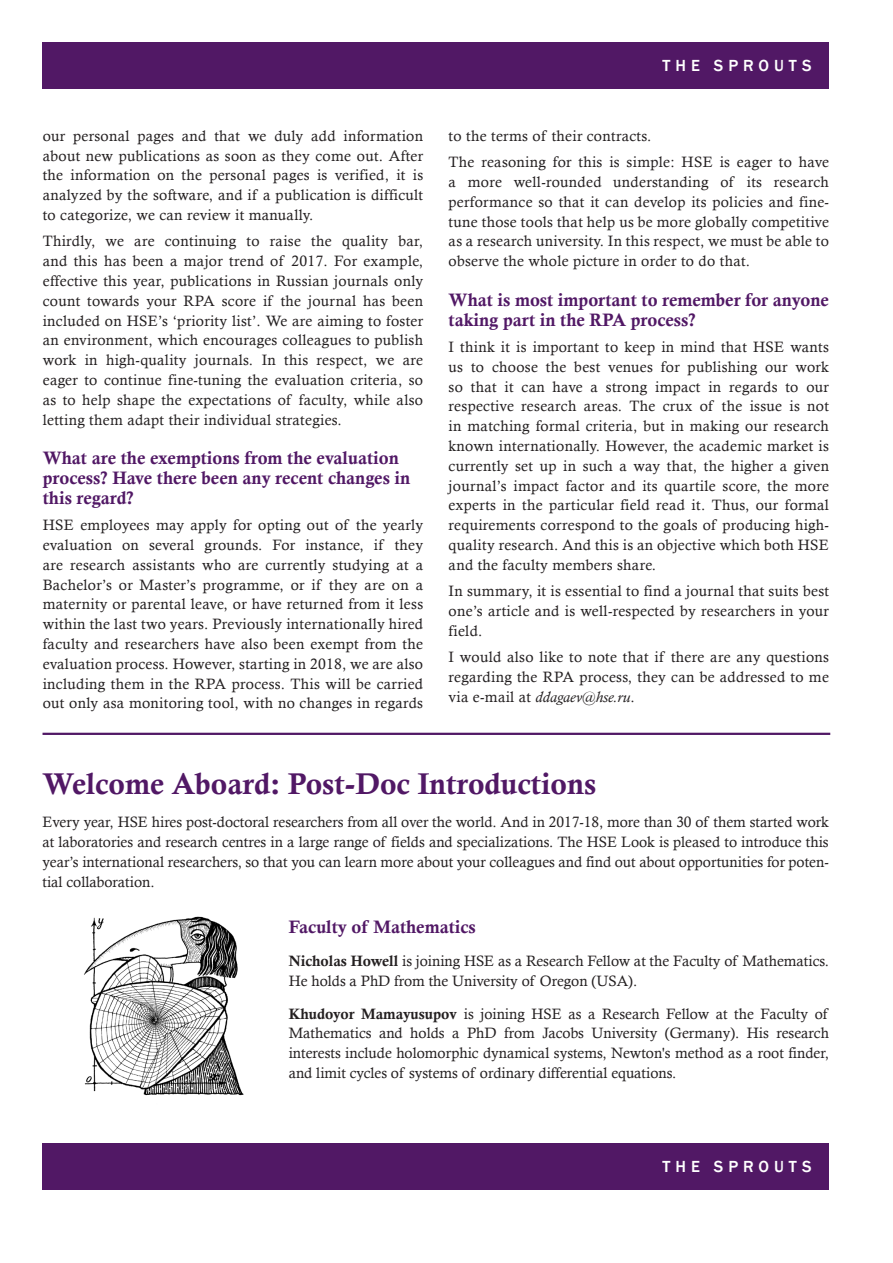
<style>
.page{position:relative;width:893px;height:1263px;background:#fff}
.page>*{position:absolute;margin:0;border:0;box-sizing:border-box;transform-origin:0 0}
.текст{font:30px "Calis MT Bol";color:#511865}
.подзаголовок{font:18px/19.8px "Calis MT Bol";color:#511865}
.текст-2{font:18px "Calis MT Bol";color:#511865}
.t1{font:500 16.5px "Franklin Gothic";letter-spacing:.3em;color:#fff}
.текст-3{font:15px/19.8px "Calisto";letter-spacing:.02em;color:#231f20;text-align:justify}
.текст-4{font:15px/19.8px "Calisto";color:#231f20}
.s1{font-style:italic}
.s2{font-family:"Calis MT Bol"}
</style>
<div class="page">
<div style="left:43px;top:43px;width:786px;height:46px;background:#511865"></div>
<div style="left:43px;top:1143px;width:786px;height:46px;background:#511865"></div>
<img style="left:84px;top:916px;width:160px;height:180px">
<hr style="left:43px;top:733px;width:787px;height:2px;background:#511865">
<p class="текст-3" style="left:43px;top:126px;width:382px">our personal pages and that we duly add information about new publications as soon as they come out. After the information on the personal pages is verified, it is analyzed by the software, and if a publication is difficult to categorize, we can review it manually.</p>
<p class="текст-3" style="left:43px;top:231px;width:382px">Thirdly, we are continuing to raise the quality bar, and this has been a major trend of 2017. For example, effective this year, publications in Russian journals only count towards your RPA score if the journal has been included on HSE’s ‘priority list’. We are aiming to foster an environment, which encourages colleagues to publish work in high-quality journals. In this respect, we are eager to continue fine-tuning the evaluation criteria, so as to help shape the expectations of faculty, while also letting them adapt their individual strategies.</p>
<p class="подзаголовок" style="left:43px;top:448px;width:369px">What are the exemptions from the evaluation process? Have there been any recent changes in this regard?</p>
<p class="текст-3" style="left:43px;top:515px;width:382px">HSE employees may apply for opting out of the yearly evaluation on several grounds. For instance, if they are research assistants who are currently studying at a Bachelor’s or Master’s programme, or if they are on a maternity or parental leave, or have returned from it less within the last two years. Previously internationally hired faculty and researchers have also been exempt from the evaluation process. However, starting in 2018, we are also including them in the RPA process. This will be carried out only asa monitoring tool, with no changes in regards</p>
<p class="t1" style="left:663px;top:56px;width:150px">THE SPROUTS</p>
<p class="текст-3" style="left:449px;top:126px;width:204px">to the terms of their contracts.</p>
<p class="текст-3" style="left:449px;top:152px;width:382px">The reasoning for this is simple: HSE is eager to have a more well-rounded understanding of its research performance so that it can develop its policies and fine&shy;tune those tools that help us be more globally competitive as a research university. In this respect, we must be able to observe the whole picture in order to do that.</p>
<p class="подзаголовок" style="left:449px;top:290px;width:382px">What is most important to remember for anyone taking part in the RPA process?</p>
<p class="текст-3" style="left:449px;top:337px;width:382px">I think it is important to keep in mind that HSE wants us to choose the best venues for publishing our work so that it can have a strong impact in regards to our respective research areas. The crux of the issue is not in matching formal criteria, but in making our research known internationally. However, the academic market is currently set up in such a way that, the higher a given journal’s impact factor and its quartile score, the more experts in the particular field read it. Thus, our formal requirements correspond to the goals of producing high&shy;quality research. And this is an objective which both HSE and the faculty members share.</p>
<p class="текст-3" style="left:449px;top:581px;width:382px">In summary, it is essential to find a journal that suits best one’s article and is well-respected by researchers in your field.</p>
<p class="текст-3" style="left:449px;top:647px;width:382px">I would also like to note that if there are any questions regarding the RPA process, they can be addressed to me via e-mail at <span class="s1">ddagaev@hse.ru</span>.</p>
<p class="текст" style="left:43px;top:767px;width:555px">Welcome Aboard: Post-Doc Introductions</p>
<p class="текст-3" style="left:43px;top:812px;width:788px">Every year, HSE hires post-doctoral researchers from all over the world. And in 2017-18, more than 30 of them started work at laboratories and research centres in a large range of fields and specializations. The HSE Look is pleased to introduce this year’s international researchers, so that you can learn more about your colleagues and find out about opportunities for poten&shy;tial collaboration.</p>
<p class="текст-2" style="left:289px;top:916px;width:189px">Faculty of Mathematics</p>
<p class="текст-4" style="left:289px;top:951px;width:542px"><span class="s2">Nicholas Howell</span> is joining HSE as a Research Fellow at the Faculty of Mathematics.<br>He holds a PhD from the University of Oregon (USA).</p>
<p class="текст-3" style="left:289px;top:1003px;width:542px"><span class="s2">Khudoyor Mamayusupov</span> is joining HSE as a Research Fellow at the Faculty of Mathematics and holds a PhD from Jacobs University (Germany). His research interests include holomorphic dynamical systems, Newton's method as a root finder, and limit cycles of systems of ordinary differential equations.</p>
<p class="t1" style="left:663px;top:1157px;width:150px">THE SPROUTS</p>
</div>
